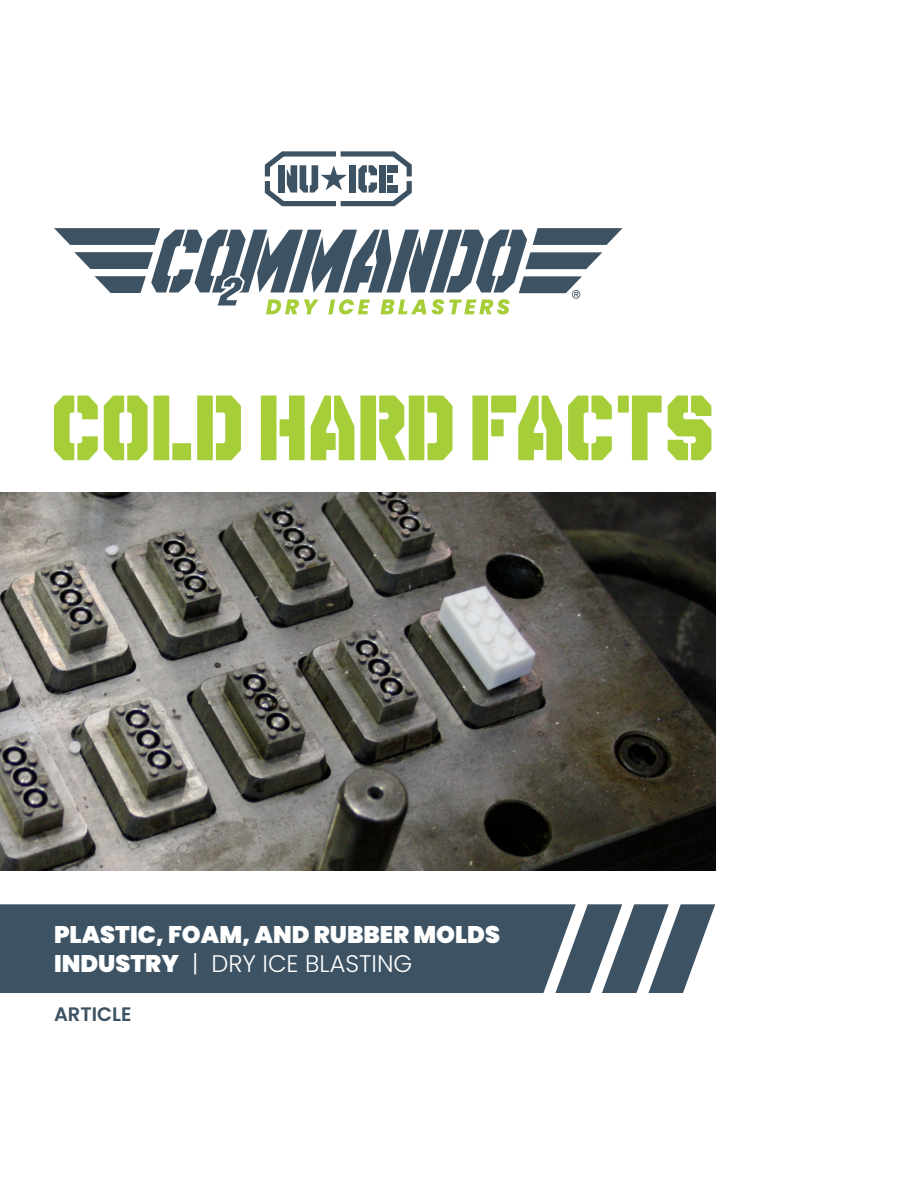
<style>
.page{position:relative;width:918px;height:1188px;background:#fff}
.page>*{position:absolute;margin:0;border:0;box-sizing:border-box;transform-origin:0 0}
.Cover_-_Title{font:217.8px "Disparador Stencil";letter-spacing:.015em;color:#a6ce39;scale:.92 1}
.Cover_-_White_Paper{font:900 24px/28.8px "Poppins";color:#fff}
.Cover_-_White_Paper-2{font:600 19.5px "Poppins";color:#3d5364}
.s1{font-weight:300}
</style>
<div class="page">
<div style="left:0;top:904px;width:555px;height:89px;background:#3d5364"></div>
<svg style="left:555px;top:904px;width:160px;height:89px"></svg>
<div style="left:0;top:491px;width:716px;height:380px;background:#231f20;opacity:.15"></div>
<svg style="left:265px;top:151px;width:147px;height:55px"></svg>
<div style="left:388px;top:185px;width:10px;height:8px;background:#3d5364"></div>
<div style="left:388px;top:165px;width:10px;height:7px;background:#3d5364"></div>
<svg style="left:54px;top:228px;width:569px;height:86px"></svg>
<p class="Cover_-_Title" style="left:54px;top:258px;width:719px">COLD HARD FACTS</p>
<p class="Cover_-_White_Paper" style="left:54px;top:920px;width:448px">PLASTIC, FOAM, AND RUBBER MOLDS<br>INDUSTRY <span class="s1">| DRY ICE BLASTING</span></p>
<p class="Cover_-_White_Paper-2" style="left:54px;top:1003px;width:79px">ARTICLE</p>
</div>
